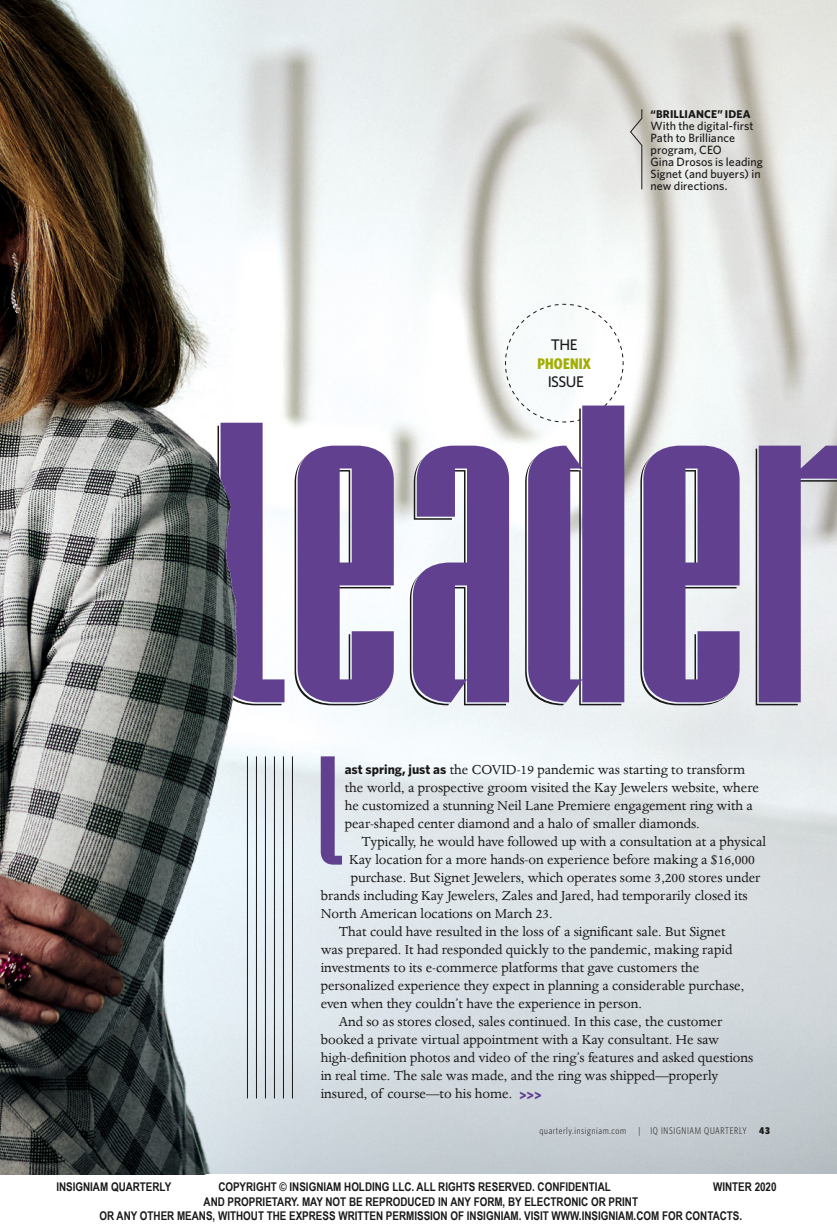
<style>
.page{position:relative;width:837px;height:1229px;background:#fff}
.page>*{position:absolute;margin:0;border:0;box-sizing:border-box;transform-origin:0 0}
.t1{font:900 condensed 130.35px "Briem Akademi Std";color:#61418f;scale:.9 1}
.t2{font:500 15.45px "Whitney HTF";letter-spacing:-.035em;color:#1a1818}
.t3{font:700 condensed 15.45px "Whitney HTF";letter-spacing:.015em;color:#a2ad00}
.Body_Copy_Justified{font:15px/18px "Dante MT Pro";color:#1a1818}
.t4{font:700 12px "Arial Narrow";color:#1a1818}
.t5{font:500 12px/12px "Whitney HTF";letter-spacing:.005em;color:#1a1818}
.t6{font:700 11.25px "Whitney HTF";letter-spacing:.01em;color:#1a1818}
.t7{font:300 condensed 9.75px "Whitney HTF";letter-spacing:.07em;color:#1a1818}
.t8{font:900 condensed 9.75px "Whitney HTF";color:#1a1818}
.s1{font-family:"Whitney HTF";font-weight:700;font-size:13.5px}
</style>
<div class="page">
<img style="left:0;top:0;width:837px;height:1174px">
<p class="t6" style="left:651px;top:107px;width:102px">“BRILLIANCE” IDEA</p>
<p class="t5" style="left:651px;top:119px;width:114px">With the digital-first<br>Path to Brilliance program, CEO<br>Gina Drosos is leading<br>Signet (and buyers) in new directions.</p>
<p class="t2" style="left:551px;top:335px;width:28px">THE</p>
<p class="t3" style="left:538px;top:354px;width:55px">PHOENIX</p>
<p class="t2" style="left:548px;top:372px;width:38px">ISSUE</p>
<p class="t1" style="left:319px;top:741px;width:27px">L</p>
<p class="Body_Copy_Justified" style="left:345px;top:761px;width:402px"><span class="s1">ast spring, just as</span> the COVID-19 pandemic was starting to transform</p>
<p class="Body_Copy_Justified" style="left:345px;top:779px;width:416px">the world, a prospective groom visited the Kay Jewelers website, where</p>
<p class="Body_Copy_Justified" style="left:345px;top:797px;width:410px">he customized a stunning Neil Lane Premiere engagement ring with a</p>
<p class="Body_Copy_Justified" style="left:345px;top:815px;width:356px">pear-shaped center diamond and a halo of smaller diamonds.</p>
<p class="Body_Copy_Justified" style="left:362px;top:833px;width:406px">Typically, he would have followed up with a consultation at a physical</p>
<p class="Body_Copy_Justified" style="left:349px;top:851px;width:407px">Kay location for a more hands-on experience before making a $16,000</p>
<p class="Body_Copy_Justified" style="left:351px;top:869px;width:411px">purchase. But Signet Jewelers, which operates some 3,200 stores under</p>
<p class="Body_Copy_Justified" style="left:321px;top:887px;width:429px">brands including Kay Jewelers, Zales and Jared, had temporarily closed its</p>
<p class="Body_Copy_Justified" style="left:321px;top:905px;width:234px">North American locations on March 23.</p>
<p class="Body_Copy_Justified" style="left:321px;top:923px;width:425px;text-indent:18px">That could have resulted in the loss of a significant sale. But Signet was prepared. It had responded quickly to the pandemic, making rapid investments to its e-commerce platforms that gave customers the personalized experience they expect in planning a considerable purchase, even when they couldn’t have the experience in person.</p>
<p class="Body_Copy_Justified" style="left:321px;top:1013px;width:434px;text-indent:18px">And so as stores closed, sales continued. In this case, the customer booked a private virtual appointment with a Kay consultant. He saw high-definition photos and video of the ring’s features and asked questions in real time. The sale was made, and the ring was shipped—properly insured, of course—to his home. <sub>&gt;&gt;&gt;</sub></p>
<p class="t7" style="left:540px;top:1125px;width:88px">quarterly.insigniam.com</p>
<p class="t7" style="left:638px;top:1125px;width:110px">| IQ INSIGNIAM QUARTERLY</p>
<p class="t8" style="left:759px;top:1125px;width:12px">43</p>
<p class="t4" style="left:56px;top:1177px;width:116px">INSIGNIAM QUARTERLY</p>
<p class="t4" style="left:218px;top:1177px;width:394px">COPYRIGHT © INSIGNIAM HOLDING LLC. ALL RIGHTS RESERVED. CONFIDENTIAL</p>
<p class="t4" style="left:713px;top:1177px;width:65px">WINTER 2020</p>
<p class="t4" style="left:204px;top:1192px;width:436px">AND PROPRIETARY. MAY NOT BE REPRODUCED IN ANY FORM, BY ELECTRONIC OR PRINT</p>
<p class="t4" style="left:99px;top:1206px;width:644px">OR ANY OTHER MEANS, WITHOUT THE EXPRESS WRITTEN PERMISSION OF INSIGNIAM. VISIT WWW.INSIGNIAM.COM FOR CONTACTS.</p>
</div>
